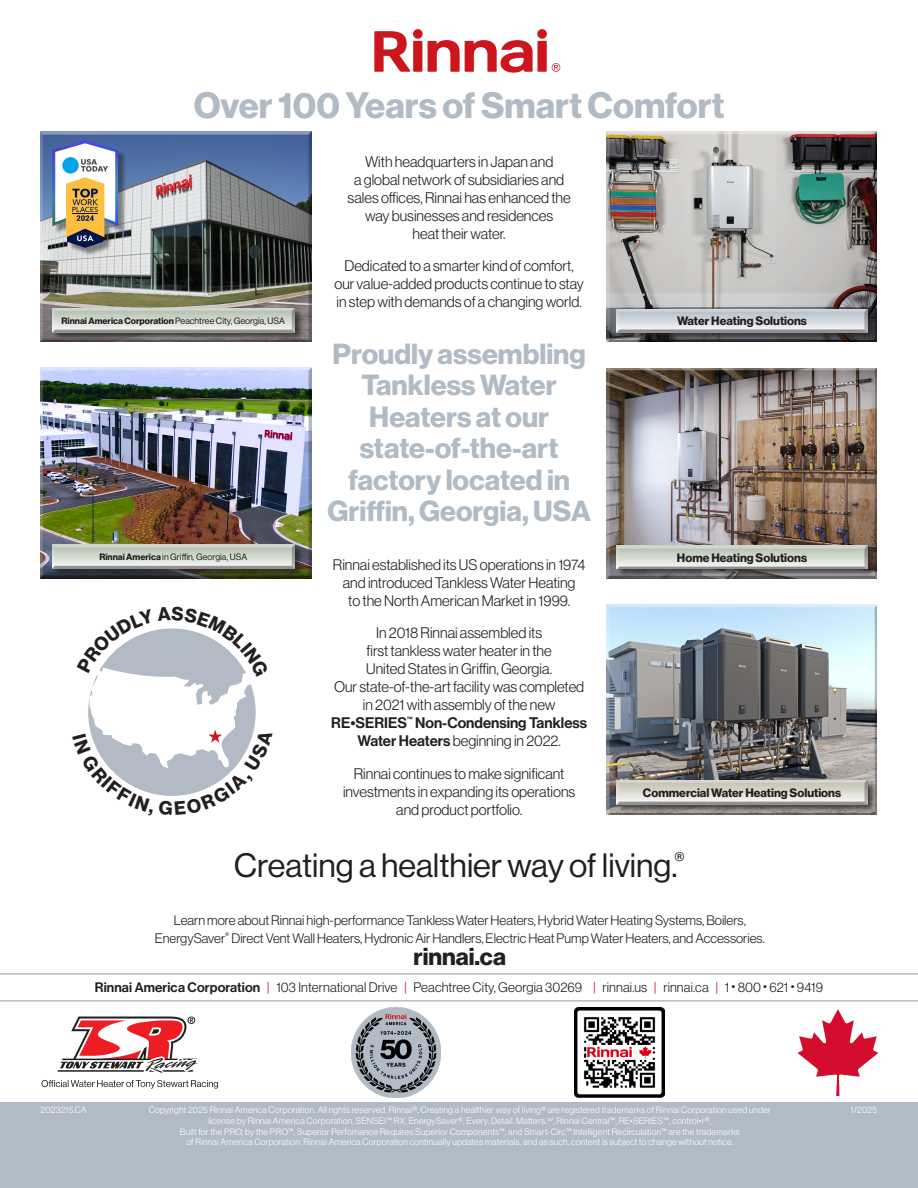
<style>
.page{position:relative;width:918px;height:1188px;background:#fff}
.page>*{position:absolute;margin:0;border:0;box-sizing:border-box;transform-origin:0 0}
.t1{font:36px "N Haas Grotesk DS Pro 75 Bd";color:#b1bbc5}
.t2{font:33px "N Haas Grotesk DS Pro 55 Rg";color:#231f20}
.t3{font:28.5px/31.5px "N Haas Grotesk DS Pro 75 Bd";color:#b1bbc5;text-align:center}
.t4{font:24px "N Haas Grotesk DS Pro 75 Bd";color:#231f20}
.body_copy{font:15px/18px "N Haas Grotesk DS Pro 45 Lt";color:#231f20;text-align:center}
.t5{font:13.5px/18px "N Haas Grotesk DS Pro 45 Lt";color:#231f20;text-align:center}
.t6{font:12px "N Haas Grotesk DS Pro 75 Bd";color:#231f20}
.t7{font:9px/10.8px "N Haas Grotesk DS Pro 45 Lt";letter-spacing:.025em;color:#fff;text-align:center}
.t8{font:9px "N Haas Grotesk DS Pro 55 Rg";color:#231f20}
.s1{font-family:"N Haas Grotesk DS Pro 75 Bd"}
.s2{font-family:"N Haas Grotesk DS Pro 65 Md"}
.s3{color:#cd151d}
</style>
<div class="page">
<div style="left:0;top:1103px;width:918px;height:85px;background:#b1bbc5"></div>
<hr style="left:0;top:973px;width:918px;height:2px;background:#b1bbc5">
<hr style="left:0;top:1000px;width:918px;height:2px;background:#b1bbc5">
<div style="left:39px;top:366px;width:275px;height:213px;background:#231f20;opacity:.75"></div>
<div style="left:52px;top:544px;width:252px;height:34px;background:#231f20;opacity:.75"></div>
<div style="left:50px;top:544px;width:244px;height:27px;background:#231f20;opacity:.75"></div>
<div style="left:39px;top:130px;width:275px;height:213px;background:#231f20;opacity:.75"></div>
<div style="left:52px;top:308px;width:252px;height:34px;background:#231f20;opacity:.75"></div>
<div style="left:50px;top:308px;width:244px;height:27px;background:#231f20;opacity:.75"></div>
<svg style="left:552px;top:63px;width:8px;height:9px"></svg>
<div style="left:413px;top:29px;width:10px;height:10px;background:#cd151d;border-radius:50%"></div>
<div style="left:413px;top:41px;width:9px;height:31px;background:#cd151d"></div>
<div style="left:537px;top:29px;width:10px;height:10px;background:#cd151d;border-radius:50%"></div>
<div style="left:537px;top:41px;width:10px;height:31px;background:#cd151d"></div>
<svg style="left:374px;top:31px;width:36px;height:41px"></svg>
<svg style="left:428px;top:40px;width:105px;height:33px"></svg>
<div style="left:54px;top:142px;width:72px;height:114px;background:#231f20;opacity:.5"></div>
<img style="left:52px;top:140px;width:66px;height:86px">
<svg style="left:55px;top:143px;width:60px;height:105px"></svg>
<div style="left:606px;top:131px;width:271px;height:212px;background:#231f20;opacity:.75"></div>
<div style="left:616px;top:309px;width:261px;height:33px;background:#231f20;opacity:.75"></div>
<div style="left:615px;top:309px;width:253px;height:25px;background:#231f20;opacity:.75"></div>
<div style="left:606px;top:367px;width:271px;height:212px;background:#231f20;opacity:.75"></div>
<div style="left:616px;top:545px;width:261px;height:33px;background:#231f20;opacity:.75"></div>
<div style="left:615px;top:545px;width:253px;height:26px;background:#231f20;opacity:.75"></div>
<div style="left:606px;top:604px;width:271px;height:211px;background:#231f20;opacity:.75"></div>
<div style="left:616px;top:780px;width:261px;height:34px;background:#231f20;opacity:.75"></div>
<div style="left:615px;top:780px;width:253px;height:27px;background:#231f20;opacity:.75"></div>
<svg style="left:797px;top:1009px;width:81px;height:87px"></svg>
<img style="left:574px;top:1007px;width:90px;height:91px">
<img style="left:351px;top:1008px;width:90px;height:89px">
<svg style="left:41px;top:1017px;width:177px;height:72px"></svg>
<svg style="left:88px;top:628px;width:168px;height:168px"></svg>
<p class="t1" style="left:194px;top:85px;width:532px">Over 100 Years of Smart Comfort</p>
<p class="body_copy" style="left:348px;top:153px;width:225px">With headquarters in Japan and<br>a global network of subsidiaries and sales offices, Rinnai has enhanced the way businesses and residences<br>heat their water.</p>
<p class="body_copy" style="left:334px;top:257px;width:251px">Dedicated to a smarter kind of comfort, our value-added products continue to stay in step with demands of a changing world.</p>
<p class="t6" style="left:677px;top:314px;width:131px">Water Heating Solutions</p>
<p class="t8" style="left:62px;top:315px;width:225px"><span class="s1">Rinnai America Corporation</span> Peachtree City, Georgia, USA</p>
<p class="t8" style="left:99px;top:552px;width:149px"><span class="s1">Rinnai America</span> in Griffin, Georgia, USA</p>
<p class="t3" style="left:327px;top:339px;width:265px">Proudly assembling<br>Tankless Water<br>Heaters at our state-of-the-art factory located in<br>Griffin, Georgia, USA</p>
<p class="body_copy" style="left:333px;top:556px;width:254px">Rinnai established its US operations in 1974 and introduced Tankless Water Heating<br>to the North American Market in 1999.</p>
<p class="body_copy" style="left:331px;top:624px;width:257px">In 2018 Rinnai assembled its<br>first tankless water heater in the<br>United States in Griffin, Georgia.<br>Our state-of-the-art facility was completed in 2021 with assembly of the new <span class="s2">RE•SERIES</span><sup>™</sup> <span class="s2">Non-Condensing Tankless Water Heaters</span> beginning in 2022.</p>
<p class="body_copy" style="left:343px;top:765px;width:234px">Rinnai continues to make significant investments in expanding its operations and product portfolio.</p>
<p class="t6" style="left:677px;top:551px;width:132px">Home Heating Solutions</p>
<p class="t6" style="left:643px;top:786px;width:200px">Commercial Water Heating Solutions</p>
<p class="t2" style="left:234px;top:847px;width:452px">Creating a healthier way of living.<sup>®</sup></p>
<p class="t5" style="left:155px;top:911px;width:612px">Learn more about Rinnai high-performance Tankless Water Heaters, Hybrid Water Heating Systems, Boilers,<br>EnergySaver<sup>®</sup> Direct Vent Wall Heaters, Hydronic Air Handlers, Electric Heat Pump Water Heaters, and Accessories.</p>
<p class="t4" style="left:413px;top:943px;width:94px">rinnai.ca</p>
<p class="t5" style="left:95px;top:978px;width:730px"><span class="s2">Rinnai America Corporation</span> <span class="s3">|</span> 103 International Drive <span class="s3">|</span> Peachtree City, Georgia 30269 <span class="s3">|</span> rinnai.us <span class="s3">|</span> rinnai.ca <span class="s3">|</span> 1 • 800 • 621 • 9419</p>
<p class="t7" style="left:40px;top:1104px;width:48px">2023215.CA</p>
<p class="t7" style="left:149px;top:1104px;width:624px">Copyright 2025 Rinnai America Corporation. All rights reserved. Rinnai®, Creating a healthier way of living® are registered trademarks of Rinnai Corporation used under license by Rinnai America Corporation. SENSEI™ RX, EnergySaver®, Every. Detail. Matters.<sup>SM</sup>, Rinnai Central™, RE•SERIES™, control•r®,<br>Built for the PRO, by the PRO™, Superior Perfomance Requires Superior Components™, and Smart-Circ™ Intelligent Recirculation™ are the trademarks<br>of Rinnai America Corporation. Rinnai America Corporation continually updates materials, and as such, content is subject to change without notice.</p>
<p class="t7" style="left:851px;top:1104px;width:28px">1/2025</p>
</div>
